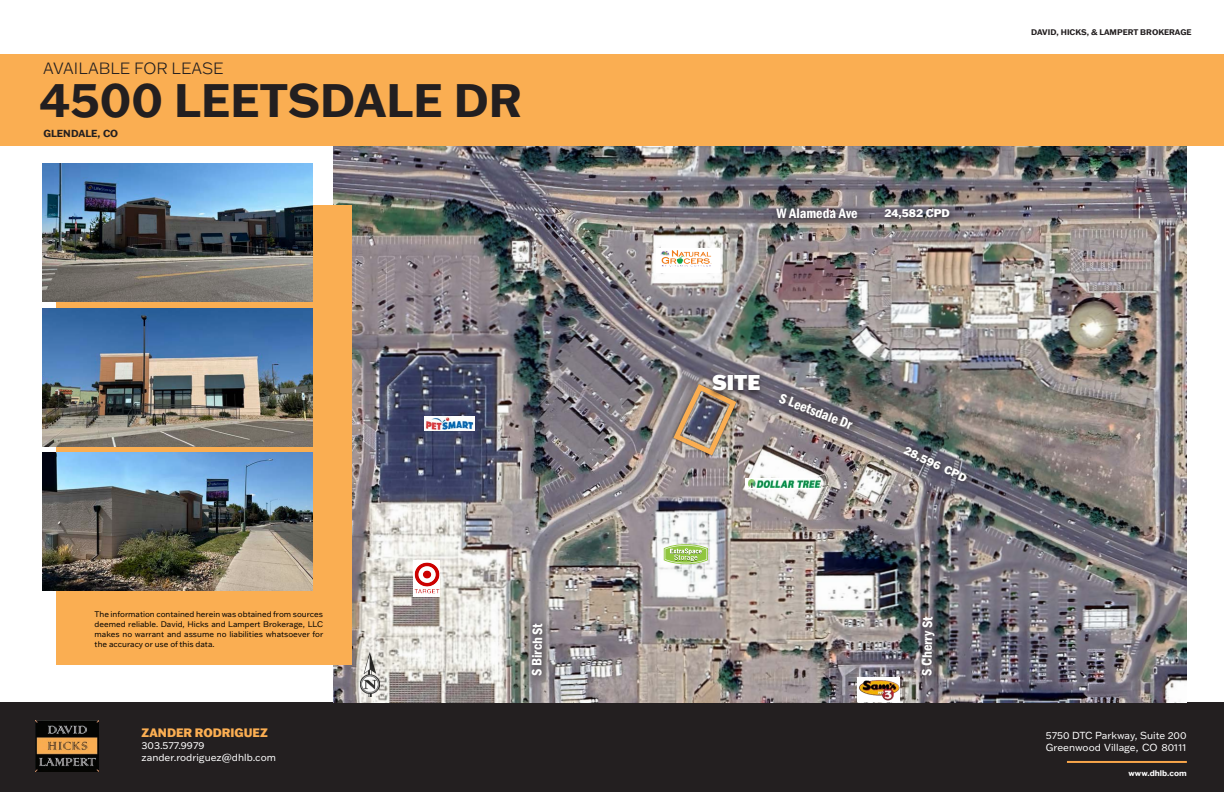
<style>
.page{position:relative;width:1224px;height:792px;background:#fff}
.page>*{position:absolute;margin:0;border:0;box-sizing:border-box;transform-origin:0 0}
.t1{font:700 46px "Franklin Gothic ATF";color:#231f20}
.t2{font:900 21px "Franklin Gothic ATF";color:#fff}
.t3{font:300 16px "Franklin Gothic ATF";color:#231f20}
.t4{font:600 condensed 14.1px "Franklin Gothic";color:#fff}
.t5{font:800 12px "Franklin Gothic ATF";color:#fbae52}
.t6{font:800 11px "Franklin Gothic ATF";color:#fff}
.t7{font:10px "Franklin Gothic ATF";color:#fff}
.t8{font:700 10px "Franklin Gothic ATF";color:#231f20}
.t9{font:8px/10px "Franklin Gothic ATF";color:#000;text-align:justify}
.t10{font:700 8px "Franklin Gothic ATF";color:#231f20}
.t11{font:700 8px "Franklin Gothic ATF";color:#fff}
</style>
<div class="page">
<div style="left:0;top:703px;width:1224px;height:89px;background:#231f20"></div>
<hr style="left:1067px;top:761px;width:120px;height:2px;background:#f9a64a">
<img style="left:334px;top:145px;width:853px;height:558px">
<div style="left:57px;top:206px;width:295px;height:459px;background:#faae52"></div>
<div style="left:0;top:54px;width:1224px;height:91px;background:#faae52"></div>
<img style="left:670px;top:381px;width:70px;height:78px">
<img style="left:35px;top:720px;width:64px;height:51px">
<div style="left:414px;top:560px;width:26px;height:37px;background:#fff"></div>
<img style="left:414px;top:562px;width:26px;height:32px">
<img style="left:425px;top:416px;width:50px;height:14px">
<div style="left:656px;top:248px;width:64px;height:25px;background:#fff"></div>
<img style="left:660px;top:250px;width:52px;height:17px">
<svg style="left:769px;top:201px;width:99px;height:28px;background:#746e70"></svg>
<img style="left:361px;top:652px;width:19px;height:44px">
<div style="left:882px;top:206px;width:75px;height:20px;background:#231f20;opacity:.75"></div>
<svg style="left:772px;top:387px;width:91px;height:52px;background:#777176"></svg>
<svg style="left:524px;top:616px;width:29px;height:70px;background:#827e80"></svg>
<svg style="left:914px;top:609px;width:31px;height:76px;background:#656468"></svg>
<div style="left:708px;top:373px;width:56px;height:25px;background:#231f20;opacity:.75"></div>
<svg style="left:745px;top:478px;width:76px;height:11px"></svg>
<img style="left:749px;top:480px;width:71px;height:7px">
<svg style="left:664px;top:544px;width:44px;height:20px"></svg>
<div style="left:857px;top:677px;width:43px;height:25px;background:#fff"></div>
<img style="left:859px;top:680px;width:41px;height:21px">
<div style="left:901px;top:444px;width:73px;height:44px;background:#231f20;opacity:.75"></div>
<img style="left:43px;top:164px;width:270px;height:137px">
<img style="left:43px;top:308px;width:270px;height:138px">
<img style="left:43px;top:453px;width:270px;height:138px">
<p class="t3" style="left:43px;top:58px;width:182px">AVAILABLE FOR LEASE</p>
<p class="t1" style="left:40px;top:70px;width:484px">4500 LEETSDALE DR</p>
<p class="t8" style="left:43px;top:126px;width:76px">GLENDALE, CO</p>
<p class="t4" style="left:776px;top:204px;width:83px">W Alameda Ave</p>
<p class="t6" style="left:884px;top:205px;width:67px">24,582 CPD</p>
<p class="t9" style="left:95px;top:609px;width:230px">The information contained herein was obtained from sources deemed reliable. David, Hicks and Lampert Brokerage, LLC makes no warrant and assume no liabilities whatsoever for the accuracy or use of this data.</p>
<p class="t5" style="left:142px;top:725px;width:128px">ZANDER RODRIGUEZ</p>
<p class="t7" style="left:142px;top:739px;width:64px">303.577.9979</p>
<p class="t7" style="left:142px;top:751px;width:136px">zander.rodriguez@dhlb.com</p>
<p class="t2" style="left:712px;top:368px;width:50px">SITE</p>
<p class="t4" style="left:783px;top:389px;width:79px;rotate:21deg">S Leetsdale Dr</p>
<p class="t6" style="left:908px;top:443px;width:70px;rotate:25deg">28,596 CPD</p>
<p class="t4" style="left:527px;top:676px;width:54px;rotate:-89deg">S Birch St</p>
<p class="t4" style="left:917px;top:675px;width:61px;rotate:-89deg">S Cherry St</p>
<p class="t10" style="left:1031px;top:27px;width:162px">DAVID, HICKS, &amp; LAMPERT BROKERAGE</p>
<p class="t7" style="left:1046px;top:728px;width:142px">5750 DTC Parkway, Suite 200</p>
<p class="t7" style="left:1046px;top:740px;width:142px">Greenwood Village, CO 80111</p>
<p class="t11" style="left:1129px;top:768px;width:60px">www.dhlb.com</p>
</div>
